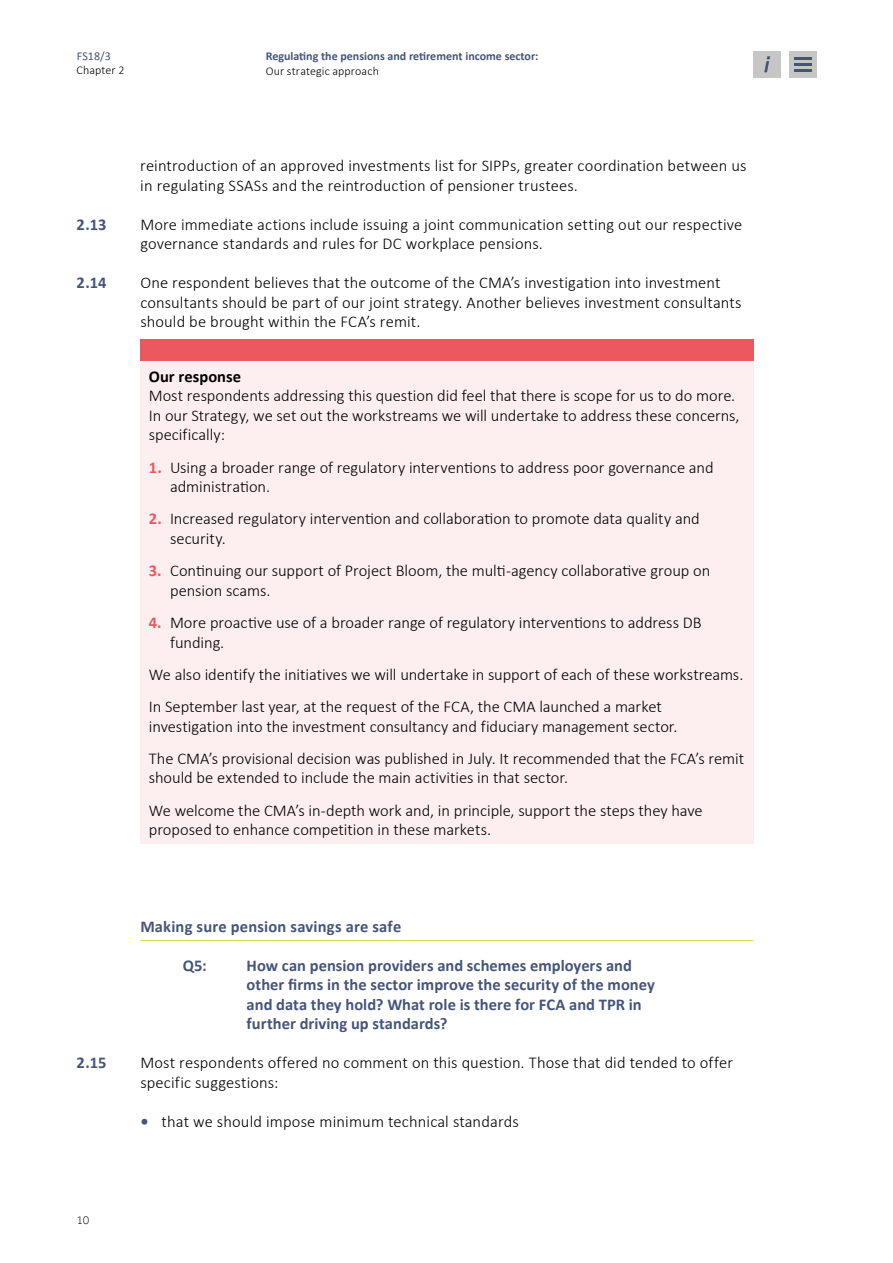
<style>
.page{position:relative;width:893px;height:1263px;background:#fff}
.page>*{position:absolute;margin:0;border:0;box-sizing:border-box;transform-origin:0 0}
.t1{font:300 16.5px/19.5px "Calibri";color:#000}
.t2{font:700 16.5px/19.5px "Calibri";letter-spacing:.005em;color:#45557a}
.t3{font:700 16.5px "Calibri";letter-spacing:.005em;color:#000}
.t4{font:700 12px "Calibri";color:#45557a}
.t5{font:300 12px "Calibri";letter-spacing:.01em;color:#000}
.t6{font:12px "Calibri";color:#45557a}
.t7{font:300 12px "Effra";color:#000}
.s1{font-weight:700;color:#eb595e}
.s2{font-weight:700;color:#45557a}
</style>
<div class="page">
<div style="left:753px;top:51px;width:28px;height:27px;background:#c6c6c6"></div>
<svg style="left:764px;top:56px;width:6px;height:16px"></svg>
<hr style="left:140px;top:940px;width:613px;height:1px;background:#d9dd4c">
<div style="left:140px;top:340px;width:613px;height:21px;background:#eb595e"></div>
<div style="left:140px;top:361px;width:613px;height:482px;background:#fdeeef"></div>
<div style="left:789px;top:51px;width:27px;height:27px;background:#c6c6c6"></div>
<hr style="left:794px;top:63px;width:17px;height:3px;background:#45557a">
<hr style="left:794px;top:69px;width:17px;height:3px;background:#45557a">
<svg style="left:794px;top:57px;width:17px;height:2px"></svg>
<p class="t6" style="left:77px;top:48px;width:36px">FS18/3</p>
<p class="t5" style="left:77px;top:63px;width:49px">Chapter 2</p>
<p class="t4" style="left:266px;top:47px;width:274px">Regulating the pensions and retirement income sector:</p>
<p class="t5" style="left:266px;top:63px;width:115px">Our strategic approach</p>
<p class="t1" style="left:140px;top:156px;width:608px">reintroduction of an approved investments list for SIPPs, greater coordination between us in regulating SSASs and the reintroduction of pensioner trustees.</p>
<p class="t2" style="left:77px;top:214px;width:32px">2.13</p>
<p class="t1" style="left:140px;top:214px;width:604px">More immediate actions include issuing a joint communication setting out our respective governance standards and rules for DC workplace pensions.</p>
<p class="t2" style="left:77px;top:272px;width:32px">2.14</p>
<p class="t1" style="left:140px;top:273px;width:603px">One respondent believes that the outcome of the CMA’s investigation into investment consultants should be part of our joint strategy. Another believes investment consultants should be brought within the FCA’s remit.</p>
<p class="t3" style="left:149px;top:365px;width:94px">Our response</p>
<p class="t1" style="left:149px;top:386px;width:592px">Most respondents addressing this question did feel that there is scope for us to do more.<br>In our Strategy, we set out the workstreams we will undertake to address these concerns, specifically:</p>
<p class="t1" style="left:170px;top:457px;width:545px;text-indent:-21px"><span class="s1">1.</span> Using a broader range of regulatory interventions to address poor governance and administration.</p>
<p class="t1" style="left:170px;top:509px;width:531px;text-indent:-21px"><span class="s1">2.</span> Increased regulatory intervention and collaboration to promote data quality and security.</p>
<p class="t1" style="left:170px;top:561px;width:542px;text-indent:-21px"><span class="s1">3.</span> Continuing our support of Project Bloom, the multi-agency collaborative group on pension scams.</p>
<p class="t1" style="left:170px;top:613px;width:533px;text-indent:-21px"><span class="s1">4.</span> More proactive use of a broader range of regulatory interventions to address DB funding.</p>
<p class="t1" style="left:149px;top:658px;width:596px;line-height:32.2px">We also identify the initiatives we will undertake in support of each of these workstreams.<br>In September last year, at the request of the FCA, the CMA launched a market</p>
<p class="t1" style="left:149px;top:710px;width:597px;line-height:32.2px">investigation into the investment consultancy and fiduciary management sector.<br>The CMA’s provisional decision was published in July. It recommended that the FCA’s remit</p>
<p class="t1" style="left:149px;top:761px;width:555px;line-height:32.2px">should be extended to include the main activities in that sector.<br>We welcome the CMA’s in-depth work and, in principle, support the steps they have</p>
<p class="t1" style="left:149px;top:820px;width:344px">proposed to enhance competition in these markets.</p>
<p class="t2" style="left:140px;top:916px;width:262px">Making sure pension savings are safe</p>
<p class="t2" style="left:183px;top:955px;width:25px">Q5:</p>
<p class="t2" style="left:247px;top:955px;width:410px">How can pension providers and schemes employers and other firms in the sector improve the security of the money and data they hold? What role is there for FCA and TPR in further driving up standards?</p>
<p class="t2" style="left:77px;top:1052px;width:32px">2.15</p>
<p class="t1" style="left:140px;top:1053px;width:594px">Most respondents offered no comment on this question. Those that did tended to offer specific suggestions:</p>
<p class="t1" style="left:140px;top:1111px;width:380px"><span class="s2">•</span> that we should impose minimum technical standards</p>
<p class="t7" style="left:77px;top:1213px;width:14px">10</p>
</div>
